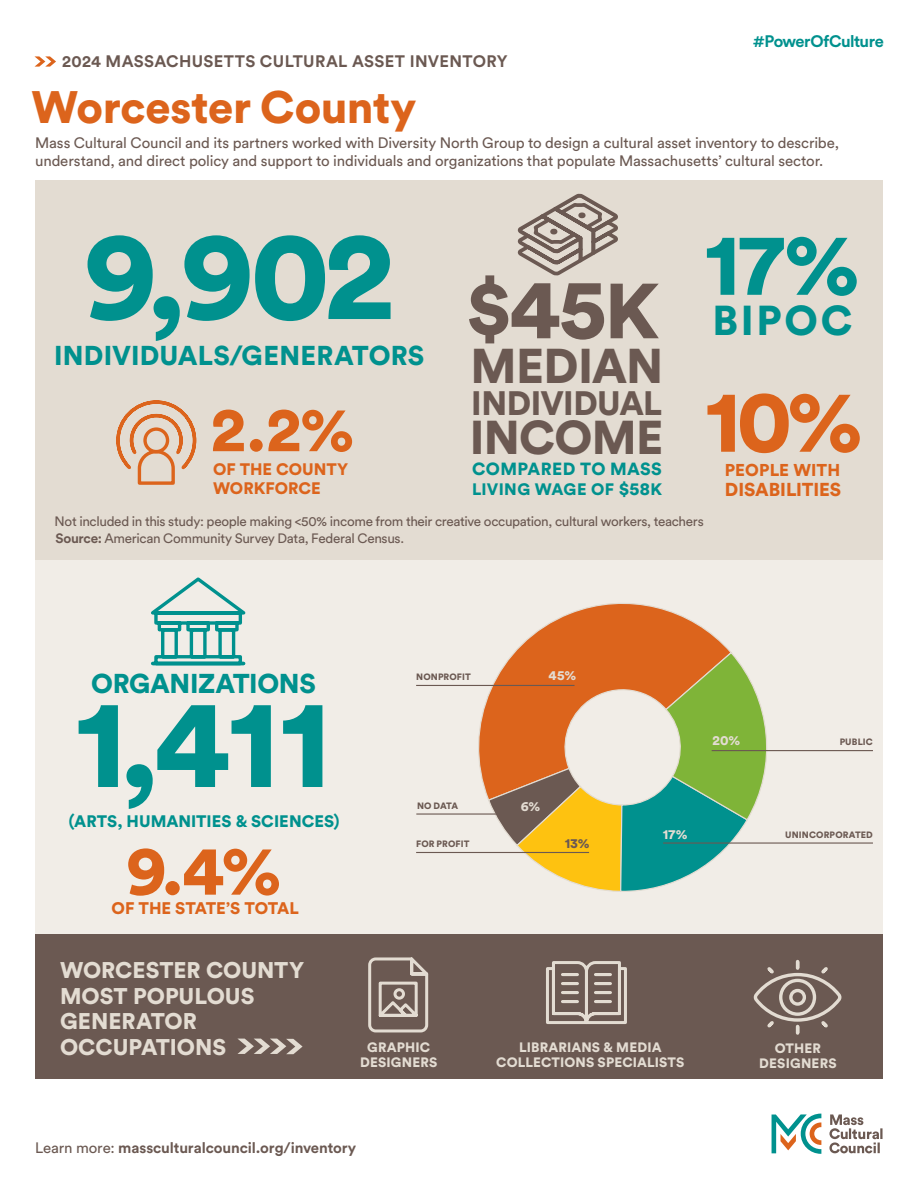
<style>
.page{position:relative;width:918px;height:1188px;background:#fff}
.page>*{position:absolute;margin:0;border:0;box-sizing:border-box;transform-origin:0 0}
.t1{font:900 126px "Circular Std";letter-spacing:-.025em;color:#00918e}
.t2{font:900 87.75px "Circular Std";color:#dc641c}
.t3{font:900 87.75px "Circular Std";color:#00918e}
.t4{font:900 77.1px "Circular Std";color:#6b5952}
.t5{font:900 69.6px "Circular Std";color:#dc641c}
.t6{font:900 62.7px "Circular Std";color:#dc641c}
.t7{font:900 48.3px "Circular Std";letter-spacing:-.015em;color:#6b5952}
.t8{font:900 46.95px "Circular Std";letter-spacing:-.015em;color:#6b5952}
.t9{font:900 45px "Circular Std";letter-spacing:-.01em;color:#dc641c}
.t10{font:900 41.4px "Circular Std";letter-spacing:.065em;color:#00918e}
.t11{font:900 33.6px "Circular Std";letter-spacing:-.015em;color:#6b5952}
.t12{font:900 27px "Circular Std";color:#00918e}
.t13{font:900 22.5px/25.5px "Circular Std";color:#e3dcd2}
.t14{font:900 18.6px "Circular Std";color:#dc641c}
.t15{font:900 17.4px "Circular Std";letter-spacing:.015em;color:#00918e}
.t16{font:900 16.95px "Circular Std";color:#dc641c}
.t17{font:900 16.65px "Circular Std";letter-spacing:-.01em;color:#dc641c}
.t18{font:900 16.5px "Circular Std";letter-spacing:.005em;color:#00918e}
.t19{font:700 16.5px "Circular Std";letter-spacing:.02em;color:#6b5952}
.t20{font:900 16.5px/19.5px "Circular Std";letter-spacing:.005em;color:#dc641c}
.t21{font:700 16.5px "Circular Std";letter-spacing:-.04em;color:#00918e}
.t22{font:15px/18px "Circular Std";letter-spacing:-.01em;color:#6b5952}
.t23{font:700 15px "Circular Std";letter-spacing:-.01em;color:#6b5952}
.t24{font:13.5px "Circular Std";letter-spacing:-.025em;color:#6b5952}
.t25{font:900 13.5px/15px "Circular Std";letter-spacing:.015em;color:#e3dcd2;text-align:center}
.t26{font:900 13.5px "Circular Std";color:#6b5952}
.t27{font:900 9.15px "Circular Std";letter-spacing:.015em;color:#6b5952}
.s1{font-size:84.75px}
.s2{font-size:17.85px}
.s3{font-weight:700}
.s4{font-weight:400}
</style>
<div class="page">
<div style="left:35px;top:536px;width:848px;height:508px;background:#f1ede7"></div>
<svg style="left:829px;top:1114px;width:54px;height:39px"></svg>
<svg style="left:772px;top:1114px;width:49px;height:40px"></svg>
<svg style="left:34px;top:56px;width:22px;height:11px"></svg>
<div style="left:35px;top:180px;width:848px;height:379px;background:#e3dcd2"></div>
<div style="left:35px;top:934px;width:848px;height:145px;background:#6b5952"></div>
<svg style="left:116px;top:400px;width:81px;height:85px"></svg>
<svg style="left:517px;top:193px;width:101px;height:83px"></svg>
<svg style="left:237px;top:1039px;width:66px;height:15px"></svg>
<svg style="left:151px;top:577px;width:95px;height:89px"></svg>
<svg style="left:368px;top:957px;width:61px;height:76px"></svg>
<svg style="left:753px;top:959px;width:89px;height:76px"></svg>
<svg style="left:546px;top:961px;width:81px;height:64px"></svg>
<svg style="left:460px;top:603px;width:270px;height:193px"></svg>
<svg style="left:487px;top:651px;width:291px;height:241px"></svg>
<hr style="left:416px;top:685px;width:159px;height:1px;background:#6b5952">
<hr style="left:712px;top:750px;width:161px;height:1px;background:#6b5952">
<hr style="left:663px;top:842px;width:210px;height:2px;background:#6b5952">
<hr style="left:416px;top:813px;width:108px;height:2px;background:#6b5952">
<hr style="left:416px;top:852px;width:173px;height:1px;background:#6b5952">
<p class="t19" style="left:62px;top:51px;width:447px">2024 MASSACHUSETTS CULTURAL ASSET INVENTORY</p>
<p class="t9" style="left:32px;top:77px;width:387px">Worcester County</p>
<p class="t21" style="left:753px;top:31px;width:133px">#PowerOfCulture</p>
<p class="t22" style="left:35px;top:134px;width:805px">Mass Cultural Council and its partners worked with Diversity North Group to design a cultural asset inventory to describe, understand, and direct policy and support to individuals and organizations that populate Massachusetts’ cultural sector.</p>
<p class="t1" style="left:84px;top:191px;width:312px">9,902</p>
<p class="t12" style="left:54px;top:337px;width:372px">INDIVIDUALS/GENERATORS</p>
<p class="t6" style="left:211px;top:387px;width:145px">2.2%</p>
<p class="t20" style="left:213px;top:459px;width:137px">OF THE COUNTY<br>WORKFORCE</p>
<p class="t4" style="left:466px;top:258px;width:195px">$<span class="s1">45</span>K</p>
<p class="t7" style="left:471px;top:334px;width:194px">MEDIAN</p>
<p class="t11" style="left:471px;top:380px;width:192px">INDIVIDUAL</p>
<p class="t8" style="left:470px;top:406px;width:195px">INCOME</p>
<p class="t15" style="left:472px;top:458px;width:191px">COMPARED TO MASS</p>
<p class="t18" style="left:472px;top:479px;width:192px">LIVING WAGE OF <span class="s2">$58</span>K</p>
<p class="t3" style="left:704px;top:206px;width:158px">17%</p>
<p class="t10" style="left:712px;top:293px;width:142px">BIPOC</p>
<p class="t2" style="left:705px;top:362px;width:160px">10%</p>
<p class="t16" style="left:725px;top:459px;width:117px">PEOPLE WITH</p>
<p class="t14" style="left:725px;top:477px;width:118px">DISABILITIES</p>
<p class="t24" style="left:55px;top:513px;width:651px">Not included in this study: people making &lt;50% income from their creative occupation, cultural workers, teachers</p>
<p class="t24" style="left:55px;top:531px;width:350px"><span class="s3">Source:</span> American Community Survey Data, Federal Census.</p>
<p class="t12" style="left:91px;top:666px;width:226px">ORGANIZATIONS</p>
<p class="t1" style="left:74px;top:659px;width:259px">1,411</p>
<p class="t5" style="left:126px;top:824px;width:157px">9.4%</p>
<p class="t18" style="left:69px;top:810px;width:272px">(ARTS, HUMANITIES &amp; SCIENCES)</p>
<p class="t17" style="left:112px;top:897px;width:189px">OF THE STATE’S TOTAL</p>
<p class="t27" style="left:416px;top:671px;width:56px">NONPROFIT</p>
<p class="t27" style="left:417px;top:799px;width:43px">NO DATA</p>
<p class="t27" style="left:416px;top:838px;width:55px">FOR PROFIT</p>
<p class="t25" style="left:549px;top:667px;width:29px">45%</p>
<p class="t25" style="left:521px;top:798px;width:21px">6%</p>
<p class="t26" style="left:565px;top:834px;width:26px">13%</p>
<p class="t25" style="left:713px;top:733px;width:29px">20%</p>
<p class="t25" style="left:663px;top:826px;width:26px">17%</p>
<p class="t27" style="left:840px;top:736px;width:35px">PUBLIC</p>
<p class="t27" style="left:785px;top:828px;width:89px">UNINCORPORATED</p>
<p class="t13" style="left:60px;top:957px;width:246px">WORCESTER COUNTY<br>MOST POPULOUS<br>GENERATOR<br>OCCUPATIONS</p>
<p class="t25" style="left:360px;top:1039px;width:79px">GRAPHIC<br>DESIGNERS</p>
<p class="t25" style="left:759px;top:1041px;width:79px">OTHER<br>DESIGNERS</p>
<p class="t25" style="left:496px;top:1040px;width:190px">LIBRARIANS &amp; MEDIA<br>COLLECTIONS SPECIALISTS</p>
<p class="t23" style="left:35px;top:1138px;width:323px"><span class="s4">Learn more:</span> massculturalcouncil.org/inventory</p>
</div>
